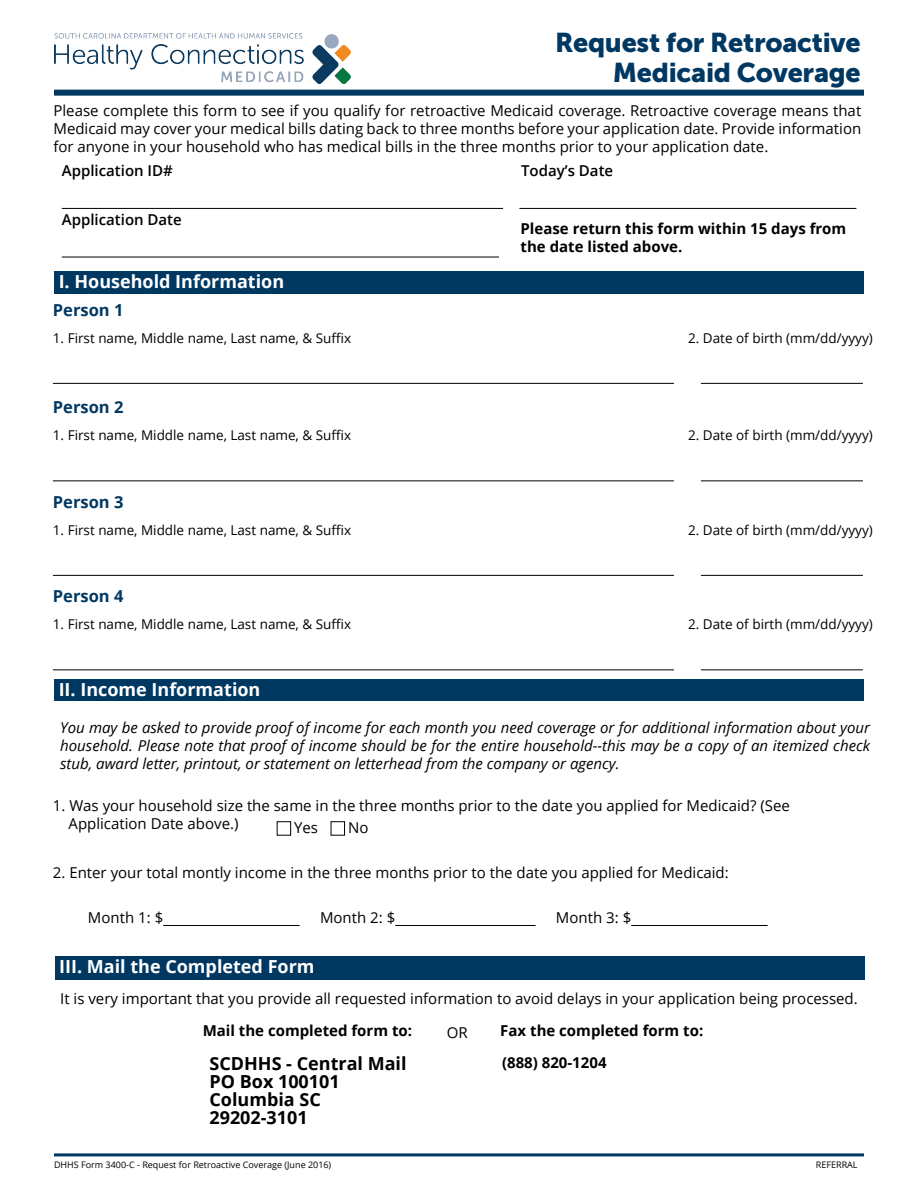
<style>
.page{position:relative;width:918px;height:1188px;background:#fff}
.page>*{position:absolute;margin:0;border:0;box-sizing:border-box;transform-origin:0 0}
.t1{font:27px/30.8px "Museo Sans 900";letter-spacing:-.01em;color:#003862;text-align:right}
.t2{font:700 18px "Open Sans";color:#fff}
.t3{font:700 18px/18px "Open Sans";color:#000}
.t4{font:700 16.5px "Open Sans";color:#003862}
.t5{font:15px/18px "Open Sans";color:#000;text-align:justify}
.t6{font:italic 15px/18px "Open Sans";color:#000;text-align:justify}
.t7{font:700 15px/18px "Open Sans";color:#000}
.t8{font:600 15px "Open Sans";color:#000}
.t9{font:13.5px "Open Sans";color:#000}
.t10{font:9px "Open Sans";color:#000}
</style>
<div class="page">
<hr style="left:54px;top:1153px;width:810px;height:3px;background:#003862">
<hr style="left:53px;top:383px;width:621px;height:1px;background:#000">
<hr style="left:701px;top:383px;width:162px;height:1px;background:#000">
<hr style="left:53px;top:481px;width:621px;height:1px;background:#000">
<hr style="left:701px;top:481px;width:162px;height:1px;background:#000">
<hr style="left:53px;top:575px;width:621px;height:1px;background:#000">
<hr style="left:701px;top:575px;width:162px;height:1px;background:#000">
<hr style="left:53px;top:670px;width:621px;height:1px;background:#000">
<hr style="left:701px;top:670px;width:162px;height:1px;background:#000">
<div style="left:54px;top:90px;width:810px;height:6px;background:#003862"></div>
<div style="left:54px;top:271px;width:810px;height:23px;background:#003862"></div>
<div style="left:55px;top:956px;width:810px;height:24px;background:#003862"></div>
<div style="left:54px;top:679px;width:810px;height:21px;background:#003862"></div>
<hr style="left:62px;top:208px;width:441px;height:1px;background:#000">
<hr style="left:519px;top:208px;width:337px;height:1px;background:#000">
<hr style="left:62px;top:257px;width:437px;height:1px;background:#000">
<div style="left:277px;top:821px;width:14px;height:15px;border:1px solid #000"></div>
<div style="left:331px;top:821px;width:14px;height:15px;border:1px solid #000"></div>
<hr style="left:163px;top:925px;width:137px;height:1px;background:#000">
<hr style="left:395px;top:925px;width:141px;height:1px;background:#000">
<hr style="left:631px;top:925px;width:137px;height:1px;background:#000">
<img style="left:54px;top:34px;width:297px;height:50px">
<h1 class="t1" style="left:555px;top:27px;width:307px">Request for Retroactive<br>Medicaid Coverage</h1>
<p class="t5" style="left:53px;top:101px;width:809px">Please complete this form to see if you qualify for retroactive Medicaid coverage. Retroactive coverage means that Medicaid may cover your medical bills dating back to three months before your application date. Provide information for anyone in your household who has medical bills in the three months prior to your application date.</p>
<p class="t8" style="left:62px;top:161px;width:113px">Application ID#</p>
<p class="t8" style="left:521px;top:161px;width:94px">Today’s Date</p>
<p class="t8" style="left:62px;top:209px;width:122px">Application Date</p>
<p class="t7" style="left:521px;top:219px;width:327px">Please return this form within 15 days from the date listed above.</p>
<p class="t2" style="left:59px;top:269px;width:227px">I. Household Information</p>
<p class="t4" style="left:53px;top:298px;width:72px">Person 1</p>
<p class="t9" style="left:53px;top:329px;width:300px">1. First name, Middle name, Last name, &amp; Suffix</p>
<p class="t9" style="left:688px;top:329px;width:186px">2. Date of birth (mm/dd/yyyy)</p>
<p class="t4" style="left:53px;top:396px;width:72px">Person 2</p>
<p class="t9" style="left:53px;top:426px;width:300px">1. First name, Middle name, Last name, &amp; Suffix</p>
<p class="t9" style="left:688px;top:426px;width:186px">2. Date of birth (mm/dd/yyyy)</p>
<p class="t4" style="left:53px;top:490px;width:72px">Person 3</p>
<p class="t9" style="left:53px;top:521px;width:300px">1. First name, Middle name, Last name, &amp; Suffix</p>
<p class="t9" style="left:688px;top:521px;width:186px">2. Date of birth (mm/dd/yyyy)</p>
<p class="t4" style="left:53px;top:585px;width:72px">Person 4</p>
<p class="t9" style="left:53px;top:615px;width:300px">1. First name, Middle name, Last name, &amp; Suffix</p>
<p class="t9" style="left:688px;top:615px;width:186px">2. Date of birth (mm/dd/yyyy)</p>
<p class="t2" style="left:59px;top:677px;width:203px">II. Income Information</p>
<p class="t6" style="left:60px;top:718px;width:811px">You may be asked to provide proof of income for each month you need coverage or for additional information about your household. Please note that proof of income should be for the entire household--this may be a copy of an itemized check stub, award letter, printout, or statement on letterhead from the company or agency.</p>
<p class="t5" style="left:69px;top:796px;width:723px;text-indent:-16px">1. Was your household size the same in the three months prior to the date you applied for Medicaid? (See<br>Application Date above.)</p>
<p class="t5" style="left:294px;top:818px;width:25px">Yes</p>
<p class="t5" style="left:348px;top:818px;width:22px">No</p>
<p class="t5" style="left:53px;top:863px;width:677px">2. Enter your total montly income in the three months prior to the date you applied for Medicaid:</p>
<p class="t5" style="left:88px;top:908px;width:77px">Month 1: $</p>
<p class="t5" style="left:320px;top:908px;width:77px">Month 2: $</p>
<p class="t5" style="left:556px;top:908px;width:77px">Month 3: $</p>
<p class="t2" style="left:59px;top:954px;width:257px">III. Mail the Completed Form</p>
<p class="t5" style="left:60px;top:989px;width:799px">It is very important that you provide all requested information to avoid delays in your application being processed.</p>
<p class="t7" style="left:203px;top:1021px;width:211px">Mail the completed form to:</p>
<p class="t7" style="left:500px;top:1014px;width:205px;line-height:32px">Fax the completed form to: (888) 820-1204</p>
<p class="t5" style="left:447px;top:1023px;width:22px">OR</p>
<p class="t3" style="left:209px;top:1054px;width:199px">SCDHHS - Central Mail<br>PO Box 100101<br>Columbia SC<br>29202-3101</p>
<p class="t10" style="left:54px;top:1158px;width:279px">DHHS Form 3400-C - Request for Retroactive Coverage (June 2016)</p>
<p class="t10" style="left:816px;top:1158px;width:43px">REFERRAL</p>
</div>
